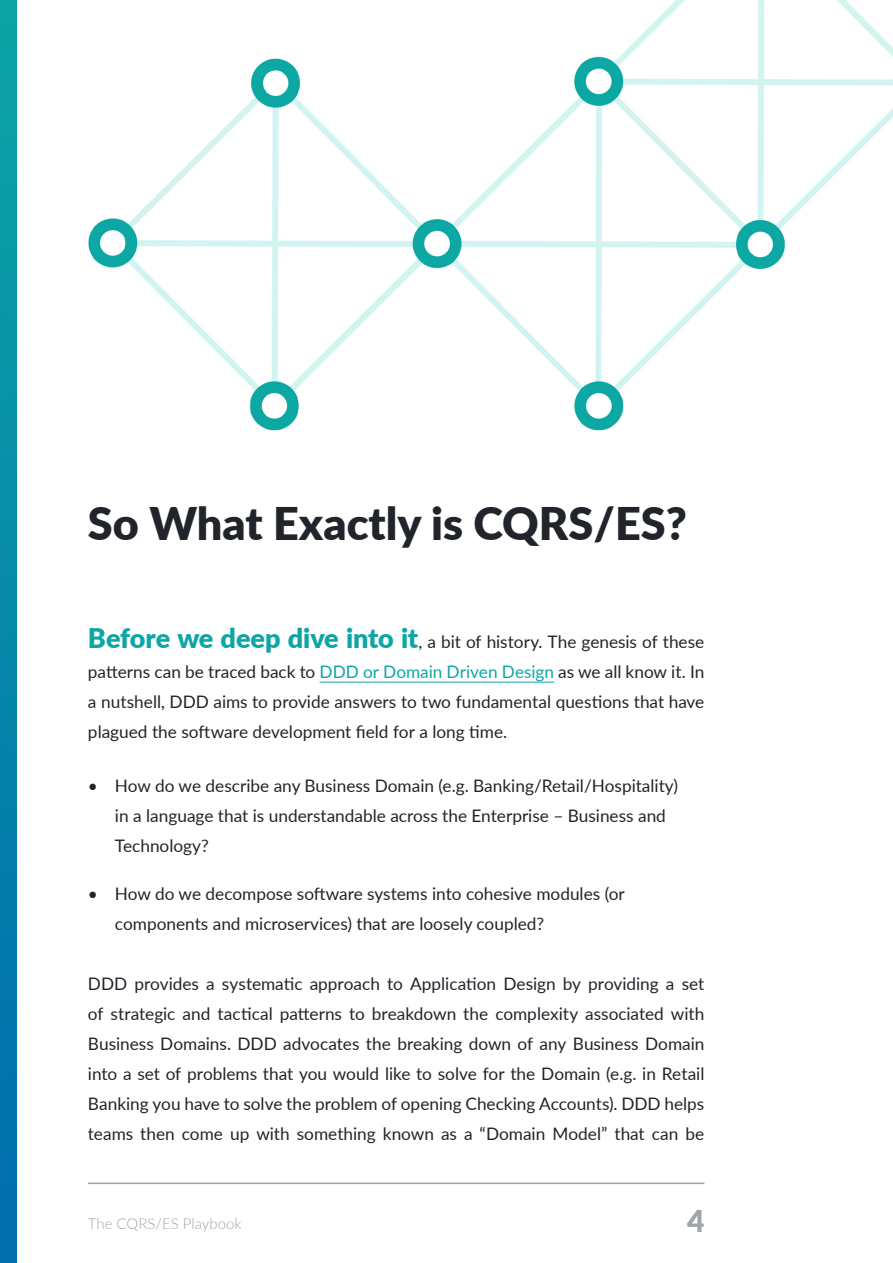
<style>
.page{position:relative;width:893px;height:1263px;background:#fff}
.page>*{position:absolute;margin:0;border:0;box-sizing:border-box;transform-origin:0 0}
.t1{font:900 45px "Lato";color:#21252b}
.t2{font:900 30px "Lato";color:#a1a4aa}
.t3{font:17.25px/30px "Lato";color:#21252b;text-align:justify}
.t4{font:300 15px "Lato";color:#a1a4aa}
.s1{font-weight:900;font-size:27px;color:#0da6a6}
.s2{color:#0da6a6}
</style>
<div class="page">
<hr style="left:88px;top:1182px;width:616px;height:2px;background:#a1a4aa">
<img style="left:0;top:0;width:17px;height:1263px">
<hr style="left:320px;top:682px;width:234px;height:1px;background:#0da6a6">
<img style="left:88px;top:0;width:805px;height:431px">
<h1 class="t1" style="left:88px;top:490px;width:600px">So What Exactly is CQRS/ES?</h1>
<p class="t3" style="left:88px;top:626px;width:618px"><span class="s1">Before we deep dive into it</span>, a bit of history. The genesis of these patterns can be traced back to <span class="s2">DDD or Domain Driven Design</span> as we all know it. In a nutshell, DDD aims to provide answers to two fundamental questions that have plagued the software development field for a long time.</p>
<p class="t3" style="left:115px;top:770px;width:565px;text-align:left;text-indent:-27px">• How do we describe any Business Domain (e.g. Banking/Retail/Hospitality) in a language that is understandable across the Enterprise – Business and<br>Technology?</p>
<p class="t3" style="left:115px;top:878px;width:511px;text-indent:-27px">• How do we decompose software systems into cohesive modules (or components and microservices) that are loosely coupled?</p>
<p class="t3" style="left:88px;top:968px;width:618px">DDD provides a systematic approach to Application Design by providing a set of strategic and tactical patterns to breakdown the complexity associated with Business Domains. DDD advocates the breaking down of any Business Domain into a set of problems that you would like to solve for the Domain (e.g. in Retail Banking you have to solve the problem of opening Checking Accounts). DDD helps teams then come up with something known as a “Domain Model” that can be</p>
<p class="t4" style="left:88px;top:1213px;width:155px">The CQRS/ES Playbook</p>
<h2 class="t2" style="left:687px;top:1198px;width:19px">4</h2>
</div>
